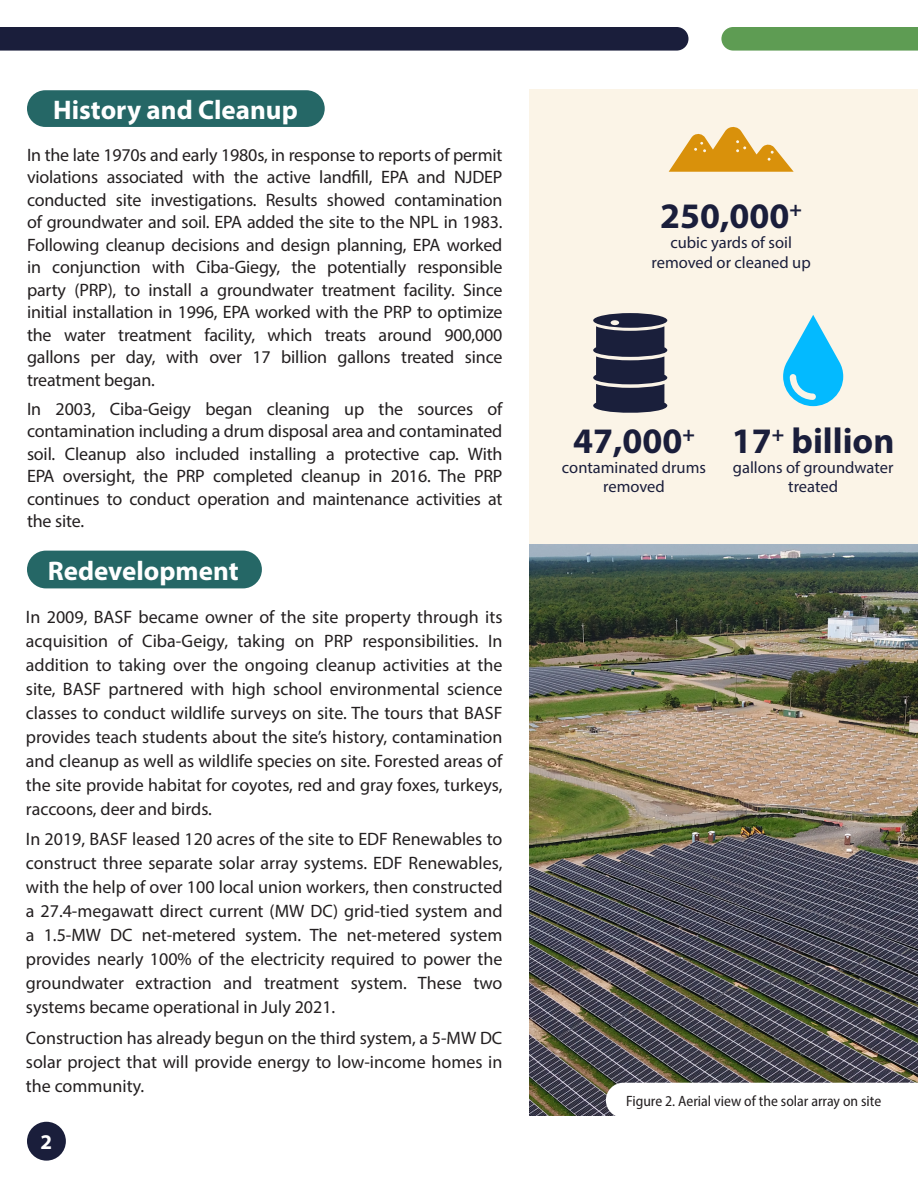
<style>
.page{position:relative;width:918px;height:1188px;background:#fff}
.page>*{position:absolute;margin:0;border:0;box-sizing:border-box;transform-origin:0 0}
.t1{font:700 36px "Myriad Pro";color:#1a1e3b}
.t2{font:700 27px "Myriad Pro";color:#fff}
.t3{font:700 21px "Myriad Pro";color:#fff}
.t4{font:18px/24px "Myriad Pro";letter-spacing:-.005em;color:#231f20;text-align:justify}
.t5{font:16.5px/19.8px "Myriad Pro";color:#1a1e3b;text-align:center}
.t6{font:semi-condensed 15px "Myriad Pro";color:#231f20}
</style>
<div class="page">
<div style="left:27px;top:1122px;width:39px;height:39px;background:#1a1e3b;border-radius:50%"></div>
<div style="left:0;top:27px;width:689px;height:24px;background:#1a1e3b"></div>
<div style="left:721px;top:27px;width:197px;height:24px;background:#5e9c53"></div>
<div style="left:27px;top:90px;width:298px;height:37px;background:#256766;border-radius:18px"></div>
<div style="left:27px;top:551px;width:235px;height:37px;background:#256766;border-radius:19px"></div>
<div style="left:529px;top:89px;width:389px;height:456px;background:#fbf4e7"></div>
<svg style="left:669px;top:126px;width:125px;height:46px"></svg>
<svg style="left:593px;top:313px;width:74px;height:100px;background:#43465b"></svg>
<svg style="left:783px;top:315px;width:60px;height:91px"></svg>
<img style="left:529px;top:545px;width:389px;height:570px">
<svg style="left:606px;top:1083px;width:312px;height:33px"></svg>
<p class="t2" style="left:53px;top:92px;width:246px">History and Cleanup</p>
<p class="t4" style="left:27px;top:143px;width:477px;line-height:22.5px">In the late 1970s and early 1980s, in response to reports of permit violations associated with the active landfill, EPA and NJDEP conducted site investigations. Results showed contamination of groundwater and soil. EPA added the site to the NPL in 1983.<br>Following cleanup decisions and design planning, EPA worked in conjunction with Ciba-Giegy, the potentially responsible party (PRP), to install a groundwater treatment facility. Since initial installation in 1996, EPA worked with the PRP to optimize the water treatment facility, which treats around 900,000 gallons per day, with over 17 billion gallons treated since treatment began.</p>
<p class="t4" style="left:27px;top:397px;width:477px;line-height:22.5px">In 2003, Ciba-Geigy began cleaning up the sources of contamination including a drum disposal area and contaminated soil. Cleanup also included installing a protective cap. With EPA oversight, the PRP completed cleanup in 2016. The PRP continues to conduct operation and maintenance activities at the site.</p>
<p class="t2" style="left:48px;top:553px;width:192px">Redevelopment</p>
<p class="t4" style="left:26px;top:604px;width:478px">In 2009, BASF became owner of the site property through its acquisition of Ciba-Geigy, taking on PRP responsibilities. In addition to taking over the ongoing cleanup activities at the site, BASF partnered with high school environmental science classes to conduct wildlife surveys on site. The tours that BASF provides teach students about the site’s history, contamination and cleanup as well as wildlife species on site. Forested areas of the site provide habitat for coyotes, red and gray foxes, turkeys, raccoons, deer and birds.</p>
<p class="t4" style="left:26px;top:827px;width:478px">In 2019, BASF leased 120 acres of the site to EDF Renewables to construct three separate solar array systems. EDF Renewables, with the help of over 100 local union workers, then constructed a 27.4-megawatt direct current (MW DC) grid-tied system and a 1.5-MW DC net-metered system. The net-metered system provides nearly 100% of the electricity required to power the groundwater extraction and treatment system. These two systems became operational in July 2021.</p>
<p class="t4" style="left:26px;top:1026px;width:478px">Construction has already begun on the third system, a 5-MW DC solar project that will provide energy to low-income homes in the community.</p>
<p class="t3" style="left:40px;top:1128px;width:13px">2</p>
<p class="t1" style="left:660px;top:192px;width:143px">250,000<sup>+</sup></p>
<p class="t5" style="left:652px;top:232px;width:161px">cubic yards of soil removed or cleaned up</p>
<p class="t1" style="left:573px;top:417px;width:123px">47,000<sup>+</sup></p>
<p class="t5" style="left:562px;top:457px;width:146px">contaminated drums removed</p>
<p class="t1" style="left:732px;top:417px;width:164px">17<sup>+</sup> billion</p>
<p class="t5" style="left:733px;top:457px;width:162px">gallons of groundwater treated</p>
<p class="t6" style="left:626px;top:1092px;width:257px">Figure 2. Aerial view of the solar array on site</p>
</div>
